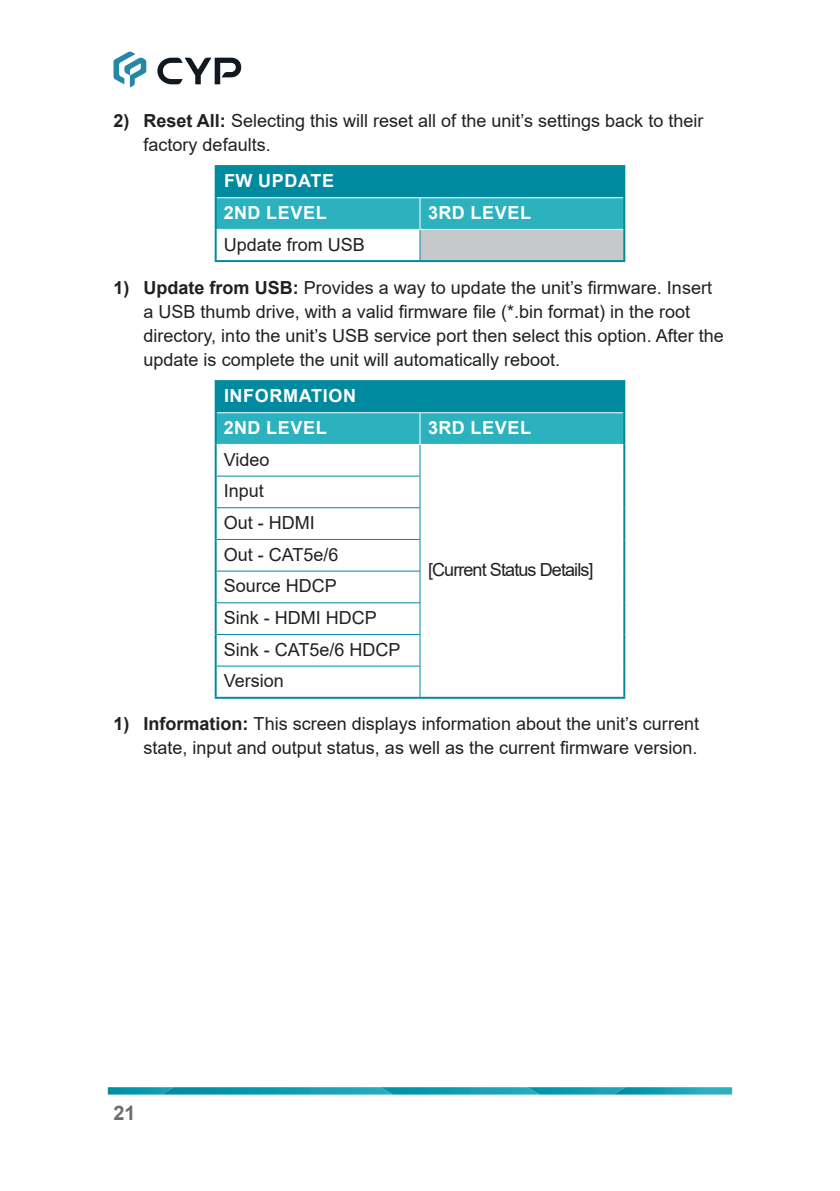
<style>
.page{position:relative;width:840px;height:1191px;background:#fff}
.page>*{position:absolute;margin:0;border:0;box-sizing:border-box;transform-origin:0 0}
.t1{font:700 20px "Arial";color:#6c6d70}
.Callout_List_-_Bold{font:18px/24px "Arial";color:#231f20}
.Table_Text{font:18px "Arial";color:#231f20}
.Table_Header{font:700 18px "Arial";letter-spacing:.035em;color:#fff}
.Table_Text-2{font:18px "Arial";letter-spacing:-.05em;color:#231f20}
.s1{font-weight:700}
</style>
<div class="page">
<svg style="left:113px;top:51px;width:33px;height:36px"></svg>
<svg style="left:157px;top:58px;width:84px;height:26px"></svg>
<svg style="left:108px;top:1087px;width:623px;height:7px;background:#15a0b2"></svg>
<div style="left:215px;top:166px;width:409px;height:32px;background:#008aa0"></div>
<div style="left:216px;top:198px;width:407px;height:31px;background:#2cb2be"></div>
<div style="left:420px;top:229px;width:204px;height:32px;background:#c7c8ca"></div>
<hr style="left:216px;top:197px;width:204px;height:1px;background:#fff">
<hr style="left:420px;top:197px;width:203px;height:1px;background:#fff">
<hr style="left:420px;top:229px;width:203px;height:1px;background:#fff">
<hr style="left:214px;top:167px;width:2px;height:31px;background:#008aa0">
<hr style="left:214px;top:165px;width:206px;height:2px;background:#008aa0">
<hr style="left:420px;top:165px;width:205px;height:2px;background:#008aa0">
<hr style="left:419px;top:198px;width:1px;height:31px;background:#fff">
<hr style="left:623px;top:167px;width:2px;height:31px;background:#008aa0">
<hr style="left:214px;top:198px;width:2px;height:31px;background:#008aa0">
<hr style="left:623px;top:198px;width:2px;height:31px;background:#008aa0">
<hr style="left:214px;top:229px;width:2px;height:31px;background:#008aa0">
<hr style="left:214px;top:260px;width:206px;height:2px;background:#008aa0">
<hr style="left:419px;top:230px;width:1px;height:30px;background:#008aa0">
<hr style="left:623px;top:229px;width:2px;height:31px;background:#008aa0">
<hr style="left:420px;top:260px;width:205px;height:2px;background:#008aa0">
<div style="left:215px;top:381px;width:409px;height:32px;background:#008aa0"></div>
<div style="left:216px;top:413px;width:407px;height:31px;background:#2cb2be"></div>
<hr style="left:216px;top:412px;width:204px;height:1px;background:#fff">
<hr style="left:420px;top:412px;width:203px;height:1px;background:#fff">
<hr style="left:419px;top:413px;width:1px;height:31px;background:#fff">
<hr style="left:214px;top:382px;width:2px;height:31px;background:#008aa0">
<hr style="left:214px;top:380px;width:206px;height:2px;background:#008aa0">
<hr style="left:420px;top:380px;width:205px;height:2px;background:#008aa0">
<hr style="left:623px;top:382px;width:2px;height:31px;background:#008aa0">
<hr style="left:214px;top:413px;width:2px;height:31px;background:#008aa0">
<hr style="left:623px;top:413px;width:2px;height:31px;background:#008aa0">
<hr style="left:214px;top:444px;width:2px;height:32px;background:#008aa0">
<hr style="left:419px;top:445px;width:1px;height:31px;background:#008aa0">
<hr style="left:623px;top:444px;width:2px;height:32px;background:#008aa0">
<hr style="left:623px;top:476px;width:2px;height:32px;background:#008aa0">
<hr style="left:623px;top:508px;width:2px;height:31px;background:#008aa0">
<hr style="left:623px;top:539px;width:2px;height:32px;background:#008aa0">
<hr style="left:623px;top:571px;width:2px;height:32px;background:#008aa0">
<hr style="left:623px;top:603px;width:2px;height:31px;background:#008aa0">
<hr style="left:623px;top:634px;width:2px;height:32px;background:#008aa0">
<hr style="left:623px;top:666px;width:2px;height:31px;background:#008aa0">
<hr style="left:214px;top:476px;width:2px;height:32px;background:#008aa0">
<hr style="left:214px;top:508px;width:2px;height:31px;background:#008aa0">
<hr style="left:214px;top:539px;width:2px;height:32px;background:#008aa0">
<hr style="left:214px;top:571px;width:2px;height:32px;background:#008aa0">
<hr style="left:214px;top:603px;width:2px;height:31px;background:#008aa0">
<hr style="left:216px;top:476px;width:204px;height:1px;background:#008aa0">
<hr style="left:216px;top:507px;width:204px;height:1px;background:#008aa0">
<hr style="left:216px;top:539px;width:204px;height:1px;background:#008aa0">
<hr style="left:216px;top:571px;width:204px;height:1px;background:#008aa0">
<hr style="left:216px;top:602px;width:204px;height:1px;background:#008aa0">
<hr style="left:419px;top:476px;width:1px;height:31px;background:#008aa0">
<hr style="left:419px;top:508px;width:1px;height:31px;background:#008aa0">
<hr style="left:419px;top:540px;width:1px;height:31px;background:#008aa0">
<hr style="left:419px;top:571px;width:1px;height:31px;background:#008aa0">
<hr style="left:419px;top:603px;width:1px;height:31px;background:#008aa0">
<hr style="left:214px;top:634px;width:2px;height:32px;background:#008aa0">
<hr style="left:216px;top:634px;width:204px;height:1px;background:#008aa0">
<hr style="left:419px;top:634px;width:1px;height:32px;background:#008aa0">
<hr style="left:214px;top:666px;width:2px;height:31px;background:#008aa0">
<hr style="left:216px;top:666px;width:204px;height:1px;background:#008aa0">
<hr style="left:214px;top:697px;width:206px;height:2px;background:#008aa0">
<hr style="left:419px;top:666px;width:1px;height:31px;background:#008aa0">
<hr style="left:420px;top:697px;width:205px;height:2px;background:#008aa0">
<p class="Callout_List_-_Bold" style="left:143px;top:108px;width:561px;text-indent:-30px"><span class="s1">2) Reset All:</span> Selecting this will reset all of the unit’s settings back to their factory defaults.</p>
<p class="Table_Header" style="left:224px;top:168px;width:112px">FW UPDATE</p>
<p class="Table_Header" style="left:223px;top:200px;width:105px">2ND LEVEL</p>
<p class="Table_Header" style="left:428px;top:200px;width:105px">3RD LEVEL</p>
<p class="Table_Text" style="left:223px;top:232px;width:143px">Update from USB</p>
<p class="Callout_List_-_Bold" style="left:143px;top:275px;width:581px;text-indent:-30px"><span class="s1">1) Update from USB:</span> Provides a way to update the unit’s firmware. Insert a USB thumb drive, with a valid firmware file (*.bin format) in the root directory, into the unit’s USB service port then select this option. After the update is complete the unit will automatically reboot.</p>
<p class="Table_Header" style="left:224px;top:383px;width:133px">INFORMATION</p>
<p class="Table_Header" style="left:223px;top:415px;width:105px">2ND LEVEL</p>
<p class="Table_Header" style="left:428px;top:415px;width:105px">3RD LEVEL</p>
<p class="Table_Text" style="left:223px;top:447px;width:47px">Video</p>
<p class="Table_Text" style="left:223px;top:478px;width:42px">Input</p>
<p class="Table_Text" style="left:223px;top:510px;width:93px">Out - HDMI</p>
<p class="Table_Text" style="left:223px;top:542px;width:116px">Out - CAT5e/6</p>
<p class="Table_Text" style="left:223px;top:573px;width:115px">Source HDCP</p>
<p class="Table_Text" style="left:223px;top:605px;width:155px">Sink - HDMI HDCP</p>
<p class="Table_Text" style="left:223px;top:637px;width:178px">Sink - CAT5e/6 HDCP</p>
<p class="Table_Text" style="left:223px;top:668px;width:62px">Version</p>
<p class="Callout_List_-_Bold" style="left:113px;top:712px;width:586px;text-align:right"><span class="s1">1) Information:</span> This screen displays information about the unit’s current state, input and output status, as well as the current firmware version.</p>
<p class="Table_Text-2" style="left:428px;top:557px;width:167px">[Current Status Details]</p>
<p class="t1" style="left:113px;top:1099px;width:24px">21</p>
</div>
